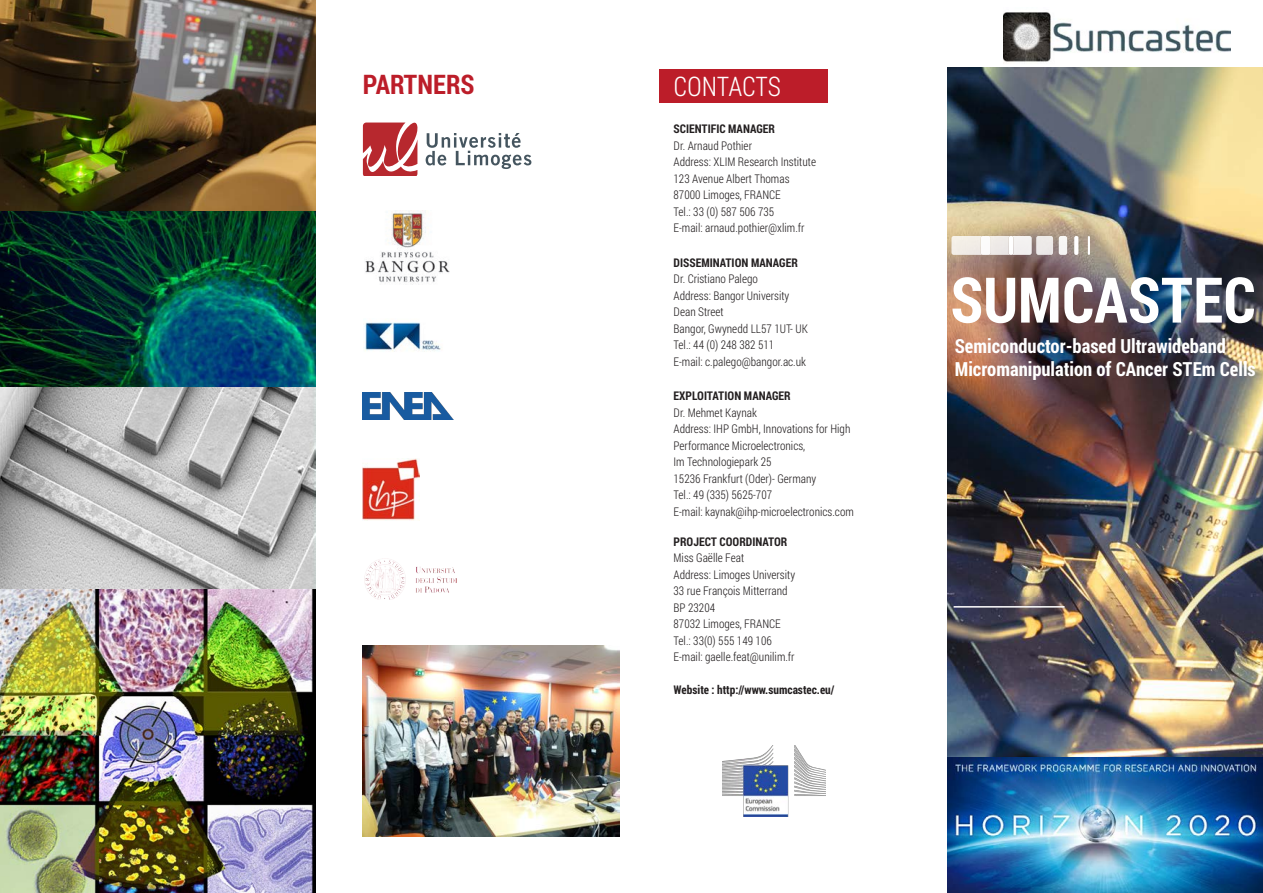
<style>
.page{position:relative;width:1263px;height:893px;background:#fff}
.page>*{position:absolute;margin:0;border:0;box-sizing:border-box;transform-origin:0 0}
.t1{font:700 63px "Roboto Condensed";color:#fff}
.t2{font:300 27px "Roboto Condensed";letter-spacing:-.005em;color:#fff}
.t3{font:700 27px "Roboto Condensed";color:#bc1d29}
.t4{font:700 19.5px/23.4px "Roboto Condensed";color:#fff}
.t5{font:300 12px/16.5px "Roboto Condensed";color:#231f20}
.t6{font:700 12px "Roboto Condensed";color:#231f20}
</style>
<div class="page">
<img style="left:947px;top:67px;width:316px;height:691px">
<div style="left:659px;top:69px;width:169px;height:33px;background:#bc1d29"></div>
<div style="left:1036px;top:236px;width:17px;height:19px;background:#ede9e8;border-radius:2px"></div>
<svg style="left:951px;top:236px;width:81px;height:19px"></svg>
<div style="left:981px;top:236px;width:10px;height:19px;background:#fff;border-radius:2px"></div>
<div style="left:1059px;top:236px;width:8px;height:19px;background:#f6f5f4;border-radius:2px"></div>
<svg style="left:1074px;top:236px;width:4px;height:19px"></svg>
<svg style="left:1088px;top:236px;width:2px;height:19px"></svg>
<hr style="left:954px;top:606px;width:110px;height:2px;background:#fff">
<img style="left:0;top:210px;width:316px;height:380px">
<img style="left:0;top:0;width:316px;height:210px">
<img style="left:0;top:590px;width:316px;height:303px">
<img style="left:363px;top:393px;width:90px;height:27px">
<img style="left:363px;top:458px;width:57px;height:63px">
<img style="left:363px;top:646px;width:256px;height:191px">
<img style="left:1004px;top:12px;width:227px;height:51px">
<img style="left:947px;top:758px;width:316px;height:135px">
<svg style="left:363px;top:122px;width:55px;height:54px"></svg>
<svg style="left:426px;top:133px;width:105px;height:36px"></svg>
<img style="left:722px;top:745px;width:104px;height:71px">
<img style="left:365px;top:210px;width:85px;height:73px">
<img style="left:364px;top:322px;width:77px;height:30px">
<img style="left:364px;top:560px;width:93px;height:39px">
<p class="t3" style="left:363px;top:66px;width:113px">PARTNERS</p>
<p class="t2" style="left:673px;top:68px;width:109px">CONTACTS</p>
<p class="t6" style="left:673px;top:121px;width:103px">SCIENTIFIC MANAGER</p>
<p class="t5" style="left:673px;top:137px;width:80px">Dr. Arnaud Pothier</p>
<p class="t5" style="left:673px;top:153px;width:144px">Address: XLIM Research Institute</p>
<p class="t5" style="left:673px;top:170px;width:117px">123 Avenue Albert Thomas</p>
<p class="t5" style="left:673px;top:186px;width:109px">87000 Limoges, FRANCE</p>
<p class="t5" style="left:673px;top:203px;width:102px">Tel.: 33 (0) 587 506 735</p>
<p class="t5" style="left:673px;top:219px;width:132px">E-mail: arnaud.pothier@xlim.fr</p>
<p class="t6" style="left:673px;top:254px;width:126px">DISSEMINATION MANAGER</p>
<p class="t5" style="left:673px;top:270px;width:86px">Dr. Cristiano Palego</p>
<p class="t5" style="left:673px;top:287px;width:117px">Address: Bangor University</p>
<p class="t5" style="left:673px;top:303px;width:52px">Dean Street</p>
<p class="t5" style="left:673px;top:320px;width:136px">Bangor, Gwynedd LL57 1UT- UK</p>
<p class="t5" style="left:673px;top:336px;width:102px">Tel.: 44 (0) 248 382 511</p>
<p class="t5" style="left:673px;top:353px;width:134px">E-mail: c.palego@bangor.ac.uk</p>
<p class="t6" style="left:673px;top:388px;width:119px">EXPLOITATION MANAGER</p>
<p class="t5" style="left:673px;top:404px;width:85px">Dr. Mehmet Kaynak</p>
<p class="t5" style="left:673px;top:420px;width:178px">Address: IHP GmbH, Innovations for High<br>Performance Microelectronics,</p>
<p class="t5" style="left:673px;top:453px;width:99px">Im Technologiepark 25</p>
<p class="t5" style="left:673px;top:470px;width:144px">15236 Frankfurt (Oder)- Germany</p>
<p class="t5" style="left:673px;top:486px;width:100px">Tel.: 49 (335) 5625-707</p>
<p class="t5" style="left:673px;top:503px;width:182px">E-mail: kaynak@ihp-microelectronics.com</p>
<p class="t6" style="left:673px;top:533px;width:115px">PROJECT COORDINATOR</p>
<p class="t5" style="left:673px;top:549px;width:72px">Miss Gaëlle Feat</p>
<p class="t5" style="left:673px;top:566px;width:123px">Address: Limoges University</p>
<p class="t5" style="left:673px;top:582px;width:116px">33 rue François Mitterrand</p>
<p class="t5" style="left:673px;top:599px;width:43px">BP 23204</p>
<p class="t5" style="left:673px;top:615px;width:109px">87032 Limoges, FRANCE</p>
<p class="t5" style="left:673px;top:632px;width:100px">Tel.: 33(0) 555 149 106</p>
<p class="t5" style="left:673px;top:648px;width:123px">E-mail: gaelle.feat@unilim.fr</p>
<p class="t6" style="left:673px;top:682px;width:162px">Website : http://www.sumcastec.eu/</p>
<p class="t1" style="left:950px;top:257px;width:307px">SUMCASTEC</p>
<p class="t4" style="left:955px;top:333px;width:302px">Semiconductor-based Ultrawideband<br>Micromanipulation of CAncer STEm Cells</p>
</div>
